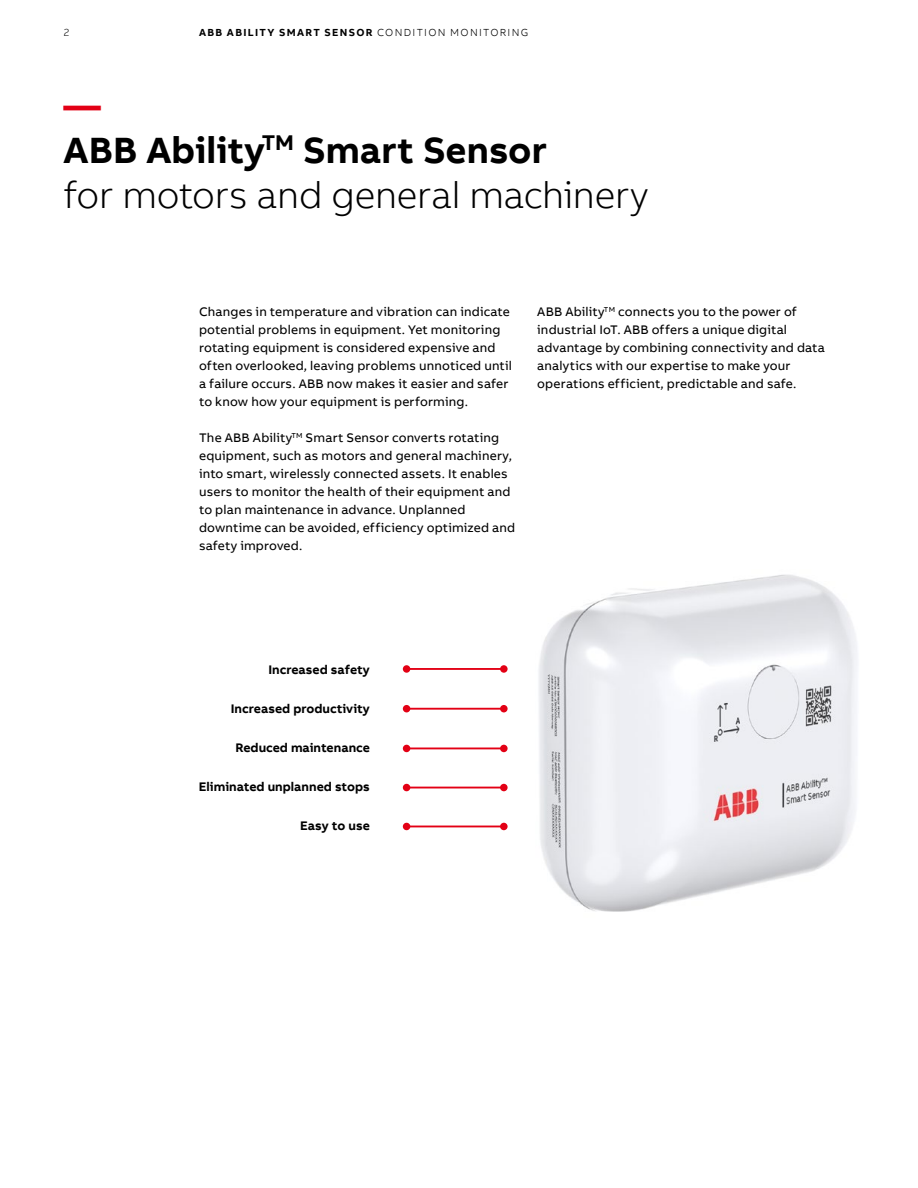
<style>
.page{position:relative;width:918px;height:1188px;background:#fff}
.page>*{position:absolute;margin:0;border:0;box-sizing:border-box;transform-origin:0 0}
.t1{font:300 37.5px/45px "AB Bvoice";letter-spacing:-.01em;color:#000}
.t2{font:12.75px/18px "AB Bvoice";letter-spacing:.015em;color:#000}
.t3{font:700 12.75px "AB Bvoice";color:#000}
.t4{font:700 10.5px "AB Bvoice";letter-spacing:.13em;color:#000}
.t5{font:300 10.5px "AB Bvoice";color:#000}
.s1{font-weight:300}
.s2{font-weight:700;color:#e30015}
.s3{font-weight:700}
</style>
<div class="page">
<img style="left:402px;top:574px;width:455px;height:338px">
<hr style="left:407px;top:668px;width:97px;height:2px;background:#e30015">
<div style="left:500px;top:665px;width:8px;height:8px;background:#e30015;border-radius:50%"></div>
<div style="left:403px;top:665px;width:7px;height:8px;background:#e30015;border-radius:50%"></div>
<hr style="left:407px;top:708px;width:97px;height:2px;background:#e30015">
<div style="left:500px;top:705px;width:8px;height:7px;background:#e30015;border-radius:50%"></div>
<div style="left:403px;top:705px;width:7px;height:7px;background:#e30015;border-radius:50%"></div>
<hr style="left:407px;top:748px;width:97px;height:1px;background:#e30015">
<div style="left:500px;top:745px;width:8px;height:7px;background:#e30015;border-radius:50%"></div>
<div style="left:403px;top:745px;width:7px;height:7px;background:#e30015;border-radius:50%"></div>
<hr style="left:407px;top:787px;width:97px;height:1px;background:#e30015">
<div style="left:500px;top:784px;width:8px;height:7px;background:#e30015;border-radius:50%"></div>
<div style="left:403px;top:784px;width:7px;height:7px;background:#e30015;border-radius:50%"></div>
<hr style="left:407px;top:826px;width:97px;height:1px;background:#e30015">
<div style="left:500px;top:823px;width:8px;height:7px;background:#e30015;border-radius:50%"></div>
<div style="left:403px;top:823px;width:7px;height:7px;background:#e30015;border-radius:50%"></div>
<p class="t5" style="left:64px;top:26px;width:7px">2</p>
<p class="t4" style="left:199px;top:25px;width:331px">ABB ABILITY SMART SENSOR <span class="s1">CONDITION MONITORING</span></p>
<h1 class="t1" style="left:64px;top:83px;width:586px"><span class="s2">—<br></span><span class="s3">ABB Ability</span><sup>TM</sup> <span class="s3">Smart Sensor<br></span>for motors and general machinery</h1>
<p class="t2" style="left:199px;top:303px;width:315px">Changes in temperature and vibration can indicate potential problems in equipment. Yet monitoring rotating equipment is considered expensive and often overlooked, leaving problems unnoticed until a failure occurs. ABB now makes it easier and safer to know how your equipment is performing.</p>
<p class="t2" style="left:199px;top:429px;width:318px">The ABB Ability<sup>TM</sup> Smart Sensor converts rotating equipment, such as motors and general machinery, into smart, wirelessly connected assets. It enables users to monitor the health of their equipment and to plan maintenance in advance. Unplanned downtime can be avoided, efficiency optimized and safety improved.</p>
<p class="t2" style="left:537px;top:303px;width:289px">ABB Ability<sup>TM</sup> connects you to the power of industrial IoT. ABB offers a unique digital advantage by combining connectivity and data analytics with our expertise to make your operations efficient, predictable and safe.</p>
<p class="t3" style="left:268px;top:661px;width:103px">Increased safety</p>
<p class="t3" style="left:231px;top:700px;width:141px">Increased productivity</p>
<p class="t3" style="left:236px;top:739px;width:136px">Reduced maintenance</p>
<p class="t3" style="left:199px;top:778px;width:172px">Eliminated unplanned stops</p>
<p class="t3" style="left:300px;top:817px;width:71px">Easy to use</p>
</div>
